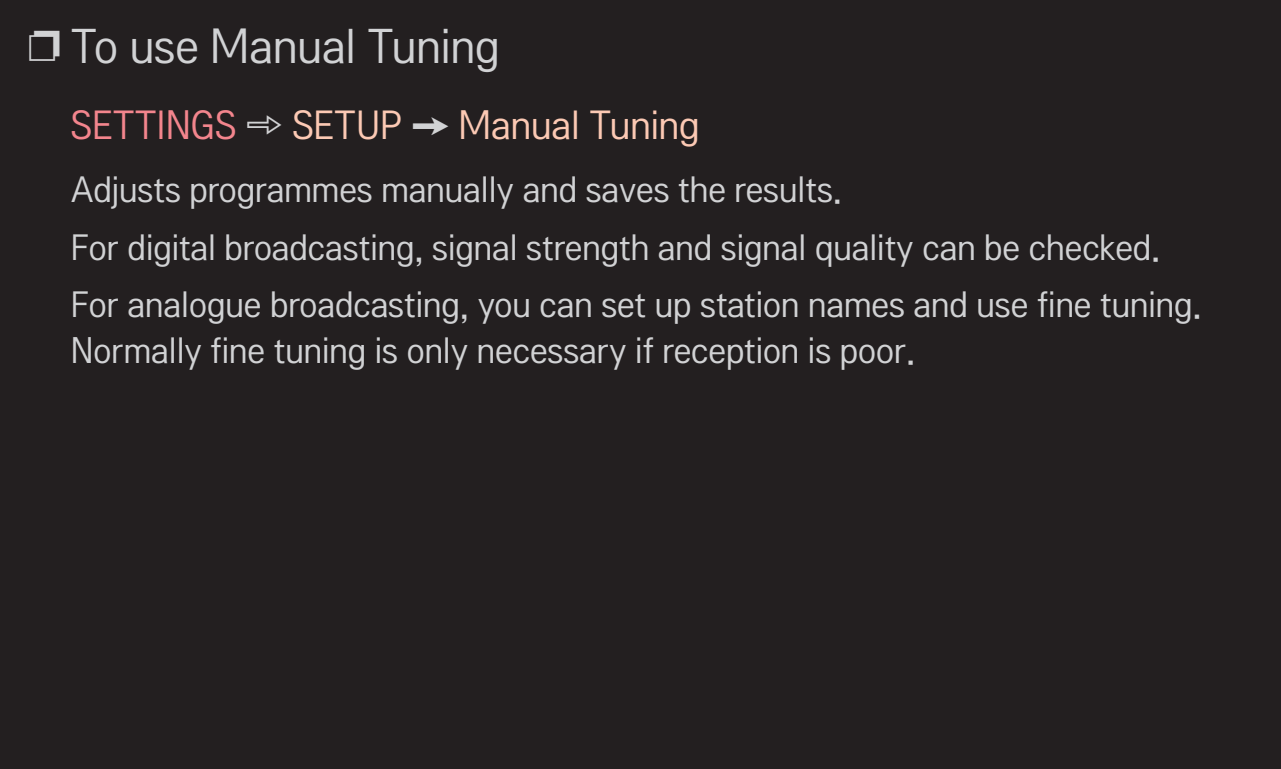
<style>
.page{position:relative;width:1281px;height:769px;background:#fff}
.page>*{position:absolute;margin:0;border:0;box-sizing:border-box;transform-origin:0 0}
.t1{font:300 48px "LG Display";color:#d1d2d4}
.t2{font:300 40px "LG Display";color:#fcc9b4}
.t3{font:300 36px/57.4px "LG Display";color:#d1d2d4}
.s1{font-size:42px}
.s2{color:#f3858d}
.s3{color:#d1d2d4}
</style>
<div class="page">
<div style="left:0;top:0;width:1280px;height:768px;background:#231f20"></div>
<h1 class="t1" style="left:28px;top:9px;width:472px"><span class="s1">❐</span> To use Manual Tuning</h1>
<p class="t2" style="left:71px;top:95px;width:630px"><span class="s2">SETTINGS</span> <span class="s3">➾</span> SETUP <span class="s3">➙</span> Manual Tuning</p>
<p class="t3" style="left:71px;top:158px;width:1131px">Adjusts programmes manually and saves the results.<br>For digital broadcasting, signal strength and signal quality can be checked.<br>For analogue broadcasting, you can set up station names and use fine tuning.</p>
<p class="t3" style="left:71px;top:318px;width:845px">Normally fine tuning is only necessary if reception is poor.</p>
</div>
